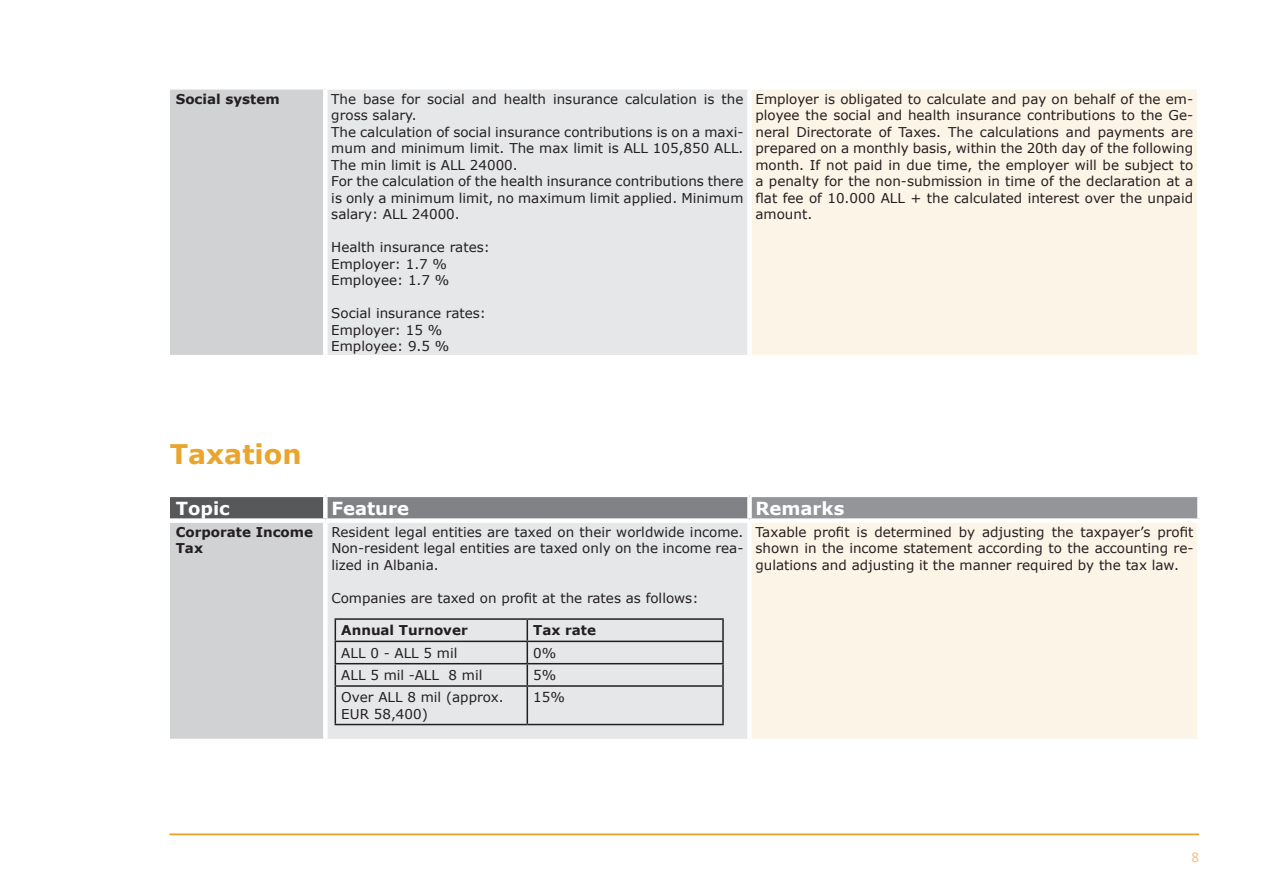
<style>
.page{position:relative;width:1263px;height:893px;background:#fff}
.page>*{position:absolute;margin:0;border:0;box-sizing:border-box;transform-origin:0 0}
.t1{font:700 27px "Verdana";color:#e9a52c}
.t2{font:700 18px "Verdana";color:#fff}
.t3{font:15px "Calibri";color:#f2c57f}
.t4{font:13.5px/16.5px "Verdana";color:#231f20}
.t5{font:700 13.5px/16.5px "Verdana";color:#231f20}
</style>
<div class="page">
<hr style="left:169px;top:833px;width:1030px;height:2px;background:#e9a52c">
<div style="left:170px;top:87px;width:155px;height:270px;background:#d1d2d4"></div>
<div style="left:325px;top:87px;width:424px;height:270px;background:#e6e7e9"></div>
<div style="left:749px;top:87px;width:450px;height:270px;background:#fcf4e6"></div>
<div style="left:170px;top:85px;width:155px;height:5px;background:#fff"></div>
<div style="left:325px;top:85px;width:424px;height:5px;background:#fff"></div>
<div style="left:323px;top:90px;width:5px;height:265px;background:#fff"></div>
<div style="left:749px;top:85px;width:452px;height:5px;background:#fff"></div>
<div style="left:747px;top:90px;width:5px;height:265px;background:#fff"></div>
<hr style="left:1197px;top:90px;width:4px;height:265px;background:#fff">
<hr style="left:170px;top:355px;width:155px;height:4px;background:#fff">
<hr style="left:325px;top:355px;width:424px;height:4px;background:#fff">
<hr style="left:749px;top:355px;width:452px;height:4px;background:#fff">
<div style="left:170px;top:495px;width:155px;height:26px;background:#57585a"></div>
<div style="left:325px;top:495px;width:424px;height:26px;background:#808285"></div>
<div style="left:749px;top:495px;width:450px;height:26px;background:#939598"></div>
<div style="left:170px;top:521px;width:155px;height:220px;background:#d1d2d4"></div>
<div style="left:325px;top:521px;width:424px;height:220px;background:#e6e7e9"></div>
<div style="left:749px;top:521px;width:450px;height:220px;background:#fcf4e6"></div>
<hr style="left:170px;top:493px;width:155px;height:4px;background:#fff">
<hr style="left:325px;top:493px;width:424px;height:4px;background:#fff">
<div style="left:323px;top:497px;width:5px;height:21px;background:#fff"></div>
<hr style="left:749px;top:493px;width:453px;height:4px;background:#fff">
<div style="left:747px;top:497px;width:5px;height:21px;background:#fff"></div>
<div style="left:1197px;top:497px;width:5px;height:21px;background:#fff"></div>
<div style="left:170px;top:518px;width:155px;height:5px;background:#fff"></div>
<div style="left:325px;top:518px;width:424px;height:5px;background:#fff"></div>
<div style="left:323px;top:523px;width:5px;height:216px;background:#fff"></div>
<div style="left:749px;top:518px;width:453px;height:5px;background:#fff"></div>
<div style="left:747px;top:523px;width:5px;height:216px;background:#fff"></div>
<div style="left:1197px;top:523px;width:5px;height:216px;background:#fff"></div>
<hr style="left:170px;top:739px;width:155px;height:4px;background:#fff">
<hr style="left:325px;top:739px;width:424px;height:4px;background:#fff">
<hr style="left:749px;top:739px;width:453px;height:4px;background:#fff">
<hr style="left:335px;top:618px;width:192px;height:2px;background:#231f20">
<hr style="left:527px;top:618px;width:197px;height:2px;background:#231f20">
<hr style="left:526px;top:620px;width:2px;height:21px;background:#231f20">
<hr style="left:722px;top:620px;width:2px;height:21px;background:#231f20">
<hr style="left:335px;top:641px;width:192px;height:1px;background:#231f20">
<hr style="left:527px;top:641px;width:197px;height:1px;background:#231f20">
<hr style="left:526px;top:642px;width:2px;height:21px;background:#231f20">
<hr style="left:722px;top:642px;width:2px;height:21px;background:#231f20">
<hr style="left:335px;top:663px;width:192px;height:1px;background:#231f20">
<svg style="left:335px;top:620px;width:1px;height:65px"></svg>
<hr style="left:527px;top:663px;width:197px;height:1px;background:#231f20">
<hr style="left:526px;top:664px;width:2px;height:21px;background:#231f20">
<hr style="left:722px;top:664px;width:2px;height:21px;background:#231f20">
<hr style="left:335px;top:685px;width:192px;height:2px;background:#231f20">
<hr style="left:335px;top:687px;width:1px;height:37px;background:#231f20">
<hr style="left:527px;top:685px;width:197px;height:2px;background:#231f20">
<hr style="left:526px;top:687px;width:2px;height:37px;background:#231f20">
<hr style="left:722px;top:687px;width:2px;height:37px;background:#231f20">
<hr style="left:335px;top:724px;width:192px;height:1px;background:#231f20">
<hr style="left:527px;top:724px;width:197px;height:1px;background:#231f20">
<p class="t5" style="left:176px;top:90px;width:105px">Social system</p>
<p class="t4" style="left:331px;top:90px;width:414px">The base for social and health insurance calculation is the gross salary.<br>The calculation of social insurance contributions is on a maxi&shy;mum and minimum limit. The max limit is ALL 105,850 ALL.<br>The min limit is ALL 24000.<br>For the calculation of the health insurance contributions there is only a minimum limit, no maximum limit applied. Minimum salary: ALL 24000.</p>
<p class="t4" style="left:331px;top:239px;width:160px">Health insurance rates:<br>Employer: 1.7 %<br>Employee: 1.7 %</p>
<p class="t4" style="left:331px;top:305px;width:156px">Social insurance rates:<br>Employer: 15 %<br>Employee: 9.5 %</p>
<p class="t4" style="left:755px;top:90px;width:439px;text-align:justify">Employer is obligated to calculate and pay on behalf of the em&shy;ployee the social and health insurance contributions to the Ge&shy;neral Directorate of Taxes. The calculations and payments are prepared on a monthly basis, within the 20th day of the following month. If not paid in due time, the employer will be subject to a penalty for the non-submission in time of the declaration at a flat fee of 10.000 ALL + the calculated interest over the unpaid amount.</p>
<h1 class="t1" style="left:170px;top:435px;width:133px">Taxation</h1>
<h2 class="t2" style="left:176px;top:495px;width:55px">Topic</h2>
<h2 class="t2" style="left:331px;top:495px;width:79px">Feature</h2>
<h2 class="t2" style="left:755px;top:495px;width:90px">Remarks</h2>
<p class="t5" style="left:176px;top:523px;width:139px">Corporate Income<br>Tax</p>
<p class="t4" style="left:331px;top:524px;width:414px;text-align:justify">Resident legal entities are taxed on their worldwide income.<br>Non-resident legal entities are taxed only on the income rea&shy;lized in Albania.</p>
<p class="t4" style="left:331px;top:590px;width:369px">Companies are taxed on profit at the rates as follows:</p>
<p class="t4" style="left:755px;top:524px;width:439px;text-align:justify">Taxable profit is determined by adjusting the taxpayer’s profit shown in the income statement according to the accounting re&shy;gulations and adjusting it the manner required by the tax law.</p>
<p class="t5" style="left:341px;top:622px;width:128px">Annual Turnover</p>
<p class="t5" style="left:533px;top:622px;width:64px">Tax rate</p>
<p class="t4" style="left:341px;top:644px;width:118px">ALL 0 - ALL 5 mil</p>
<p class="t4" style="left:533px;top:644px;width:25px">0%</p>
<p class="t4" style="left:341px;top:667px;width:143px">ALL 5 mil -ALL 8 mil</p>
<p class="t4" style="left:533px;top:667px;width:25px">5%</p>
<p class="t4" style="left:341px;top:689px;width:164px">Over ALL 8 mil (approx.<br>EUR 58,400)</p>
<p class="t4" style="left:533px;top:689px;width:33px">15%</p>
<p class="t3" style="left:1191px;top:846px;width:9px">8</p>
</div>
